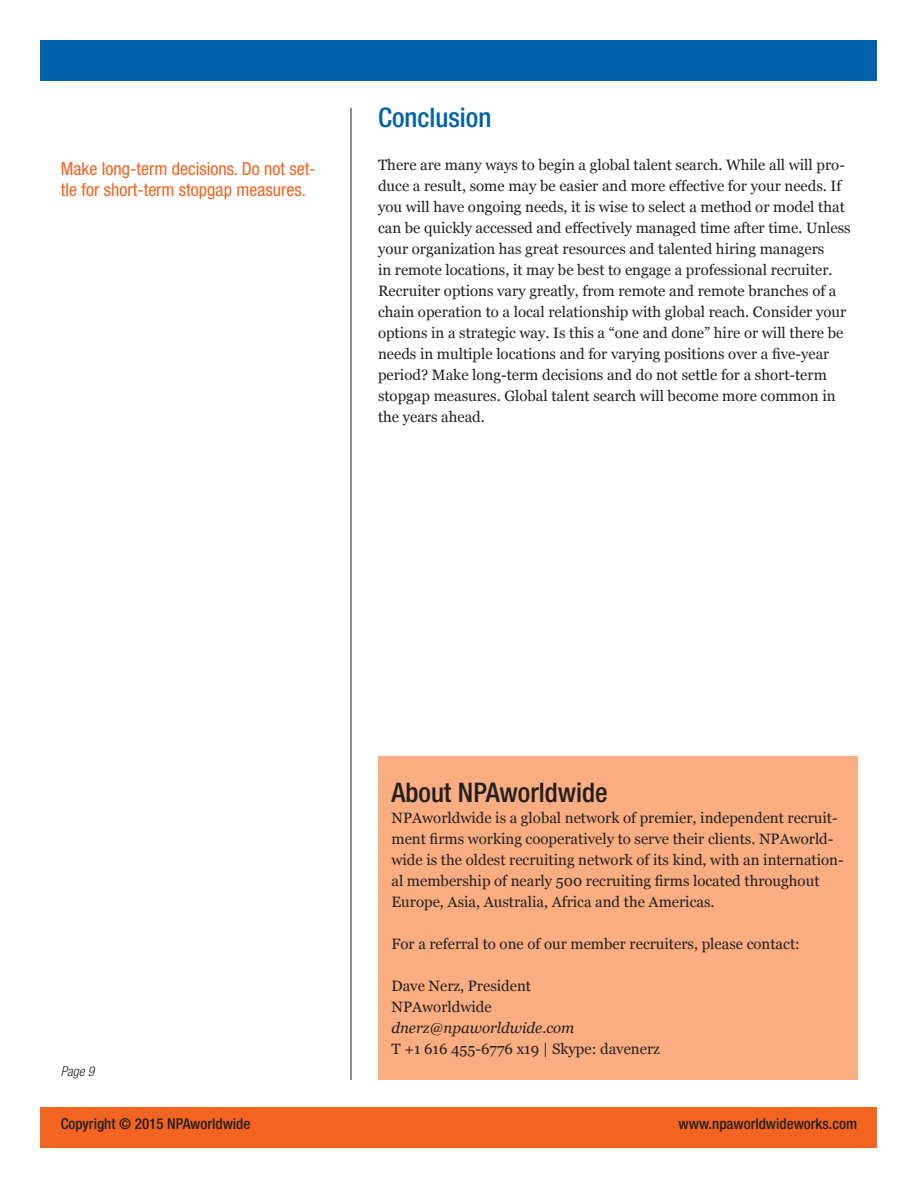
<style>
.page{position:relative;width:918px;height:1188px;background:#fff}
.page>*{position:absolute;margin:0;border:0;box-sizing:border-box;transform-origin:0 0}
.t1{font:500 condensed 27px "Helvetica Neue LT Std";color:#231f20}
.t2{font:500 condensed 27px "Helvetica Neue LT Std";color:#0161aa}
.t3{font:condensed 18px/21.6px "Helvetica Neue LT Std";color:#f36421}
.t4{font:15px/21px "Georgia";color:#231f20}
.t5{font:500 condensed 15px "Helvetica Neue LT Std";color:#231f20}
.t6{font:italic 15px "Georgia";color:#231f20}
.t7{font:italic 300 condensed 13.5px "Helvetica Neue LT Std";color:#231f20}
</style>
<div class="page">
<div style="left:40px;top:40px;width:838px;height:41px;background:#0161aa"></div>
<div style="left:40px;top:1107px;width:838px;height:41px;background:#f36421"></div>
<hr style="left:351px;top:108px;width:1px;height:972px;background:#231f20">
<div style="left:378px;top:756px;width:479px;height:324px;background:#f9ad80"></div>
<p class="t3" style="left:61px;top:158px;width:257px">Make long-term decisions. Do not set&shy;tle for short-term stopgap measures.</p>
<h1 class="t2" style="left:378px;top:102px;width:115px">Conclusion</h1>
<p class="t4" style="left:378px;top:155px;width:474px">There are many ways to begin a global talent search. While all will pro&shy;duce a result, some may be easier and more effective for your needs. If you will have ongoing needs, it is wise to select a method or model that can be quickly accessed and effectively managed time after time. Unless your organization has great resources and talented hiring managers<br>in remote locations, it may be best to engage a professional recruiter.<br>Recruiter options vary greatly, from remote and remote branches of a chain operation to a local relationship with global reach. Consider your options in a strategic way. Is this a “one and done” hire or will there be needs in multiple locations and for varying positions over a five-year period? Make long-term decisions and do not settle for a short-term stopgap measures. Global talent search will become more common in the years ahead.</p>
<h1 class="t1" style="left:392px;top:776px;width:218px">About NPAworldwide</h1>
<p class="t4" style="left:392px;top:807px;width:454px">NPAworldwide is a global network of premier, independent recruit&shy;ment firms working cooperatively to serve their clients. NPAworld&shy;wide is the oldest recruiting network of its kind, with an internation&shy;al membership of nearly 500 recruiting firms located throughout Europe, Asia, Australia, Africa and the Americas.</p>
<p class="t4" style="left:392px;top:933px;width:410px">For a referral to one of our member recruiters, please contact:</p>
<p class="t4" style="left:392px;top:975px;width:141px">Dave Nerz, President<br>NPAworldwide</p>
<p class="t6" style="left:392px;top:1018px;width:184px">dnerz@npaworldwide.com</p>
<p class="t4" style="left:392px;top:1038px;width:270px">T +1 616 455-6776 x19 | Skype: davenerz</p>
<p class="t7" style="left:61px;top:1064px;width:35px">Page 9</p>
<p class="t5" style="left:61px;top:1115px;width:191px">Copyright © 2015 NPAworldwide</p>
<p class="t5" style="left:679px;top:1115px;width:180px">www.npaworldwideworks.com</p>
</div>
